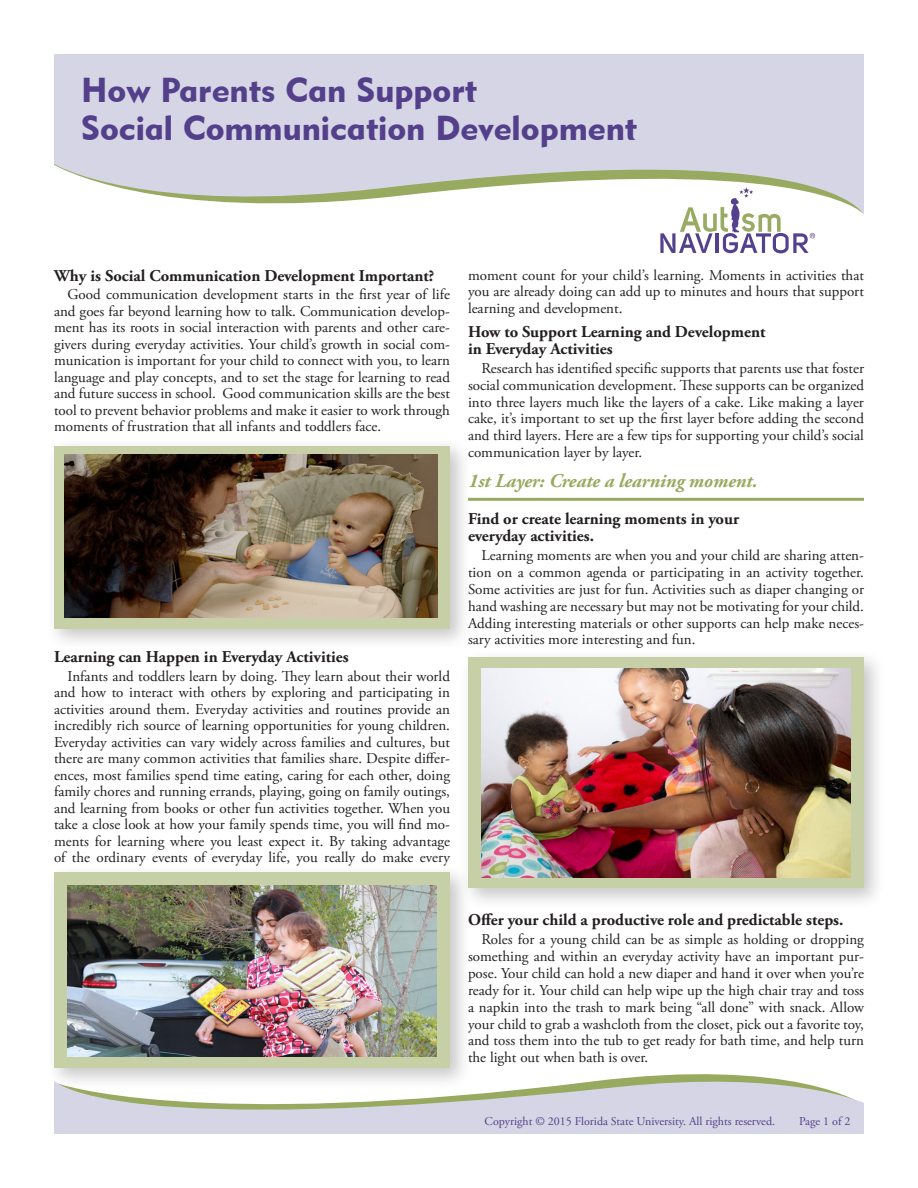
<style>
.page{position:relative;width:918px;height:1188px;background:#fff}
.page>*{position:absolute;margin:0;border:0;box-sizing:border-box;transform-origin:0 0}
.t1{font:34.5px/37.5px "Geometric 415 BT Black A";color:#54408a}
.big_head{font:italic 700 19.5px "Adobe Garamond Pro";letter-spacing:-.005em;color:#97aa60}
.t2{font:700 16.5px/16.8px "Adobe Garamond Pro";color:#231f20}
.text_block{font:15px/16.5px "Adobe Garamond Pro";color:#231f20;text-align:justify}
.text_block-2{font:12px "Adobe Garamond Pro";color:#54408a}
</style>
<div class="page">
<svg style="left:54px;top:54px;width:810px;height:160px;background:#d7d8e2"></svg>
<svg style="left:54px;top:1074px;width:810px;height:60px;fill:#d5d5e5"></svg>
<svg style="left:660px;top:187px;width:155px;height:66px"></svg>
<div style="left:45px;top:437px;width:427px;height:213px;background:#231f20;opacity:.25"></div>
<div style="left:54px;top:446px;width:396px;height:182px;background:#c7cfa7"></div>
<img style="left:65px;top:454px;width:372px;height:164px">
<div style="left:459px;top:649px;width:427px;height:261px;background:#231f20;opacity:.25"></div>
<div style="left:468px;top:657px;width:396px;height:231px;background:#c7cfa7"></div>
<img style="left:482px;top:669px;width:368px;height:208px">
<div style="left:45px;top:864px;width:427px;height:226px;background:#231f20;opacity:.25"></div>
<div style="left:54px;top:873px;width:396px;height:195px;background:#c7cfa7"></div>
<img style="left:68px;top:885px;width:368px;height:172px">
<hr style="left:468px;top:498px;width:396px;height:3px;background:#97aa60">
<p class="t1" style="left:81px;top:71px;width:558px">How Parents Can Support<br>Social Communication Development</p>
<p class="t2" style="left:54px;top:267px;width:382px">Why is Social Communication Development Important?</p>
<p class="text_block" style="left:54px;top:287px;width:398px;text-indent:14px">Good communication development starts in the first year of life and goes far beyond learning how to talk. Communication develop&shy;ment has its roots in social interaction with parents and other care&shy;givers during everyday activities. Your child’s growth in social com&shy;munication is important for your child to connect with you, to learn language and play concepts, and to set the stage for learning to read and future success in school. Good communication skills are the best tool to prevent behavior problems and make it easier to work through moments of frustration that all infants and toddlers face.</p>
<p class="t2" style="left:54px;top:649px;width:296px">Learning can Happen in Everyday Activities</p>
<p class="text_block" style="left:54px;top:669px;width:398px;text-indent:14px">Infants and toddlers learn by doing. They learn about their world and how to interact with others by exploring and participating in activities around them. Everyday activities and routines provide an incredibly rich source of learning opportunities for young children.<br>Everyday activities can vary widely across families and cultures, but there are many common activities that families share. Despite differ&shy;ences, most families spend time eating, caring for each other, doing family chores and running errands, playing, going on family outings, and learning from books or other fun activities together. When you take a close look at how your family spends time, you will find mo&shy;ments for learning where you least expect it. By taking advantage of the ordinary events of everyday life, you really do make every</p>
<p class="text_block" style="left:468px;top:267px;width:398px">moment count for your child’s learning. Moments in activities that you are already doing can add up to minutes and hours that support learning and development.</p>
<p class="t2" style="left:468px;top:324px;width:299px">How to Support Learning and Development in Everyday Activities</p>
<p class="text_block" style="left:468px;top:360px;width:398px;text-indent:14px">Research has identified specific supports that parents use that foster social communication development. These supports can be organized into three layers much like the layers of a cake. Like making a layer cake, it’s important to set up the first layer before adding the second and third layers. Here are a few tips for supporting your child’s social communication layer by layer.</p>
<p class="big_head" style="left:468px;top:470px;width:291px">1st Layer: Create a learning moment.</p>
<p class="t2" style="left:468px;top:511px;width:273px">Find or create learning moments in your everyday activities.</p>
<p class="text_block" style="left:468px;top:547px;width:398px;text-indent:14px">Learning moments are when you and your child are sharing atten&shy;tion on a common agenda or participating in an activity together.<br>Some activities are just for fun. Activities such as diaper changing or hand washing are necessary but may not be motivating for your child.<br>Adding interesting materials or other supports can help make neces&shy;sary activities more interesting and fun.</p>
<p class="t2" style="left:468px;top:912px;width:377px">Offer your child a productive role and predictable steps.</p>
<p class="text_block" style="left:468px;top:932px;width:398px;text-indent:14px">Roles for a young child can be as simple as holding or dropping something and within an everyday activity have an important pur&shy;pose. Your child can hold a new diaper and hand it over when you’re ready for it. Your child can help wipe up the high chair tray and toss a napkin into the trash to mark being “all done” with snack. Allow your child to grab a washcloth from the closet, pick out a favorite toy, and toss them into the tub to get ready for bath time, and help turn the light out when bath is over.</p>
<p class="text_block-2" style="left:485px;top:1114px;width:292px">Copyright © 2015 Florida State University. All rights reserved.</p>
<p class="text_block-2" style="left:799px;top:1114px;width:53px">Page 1 of 2</p>
</div>
